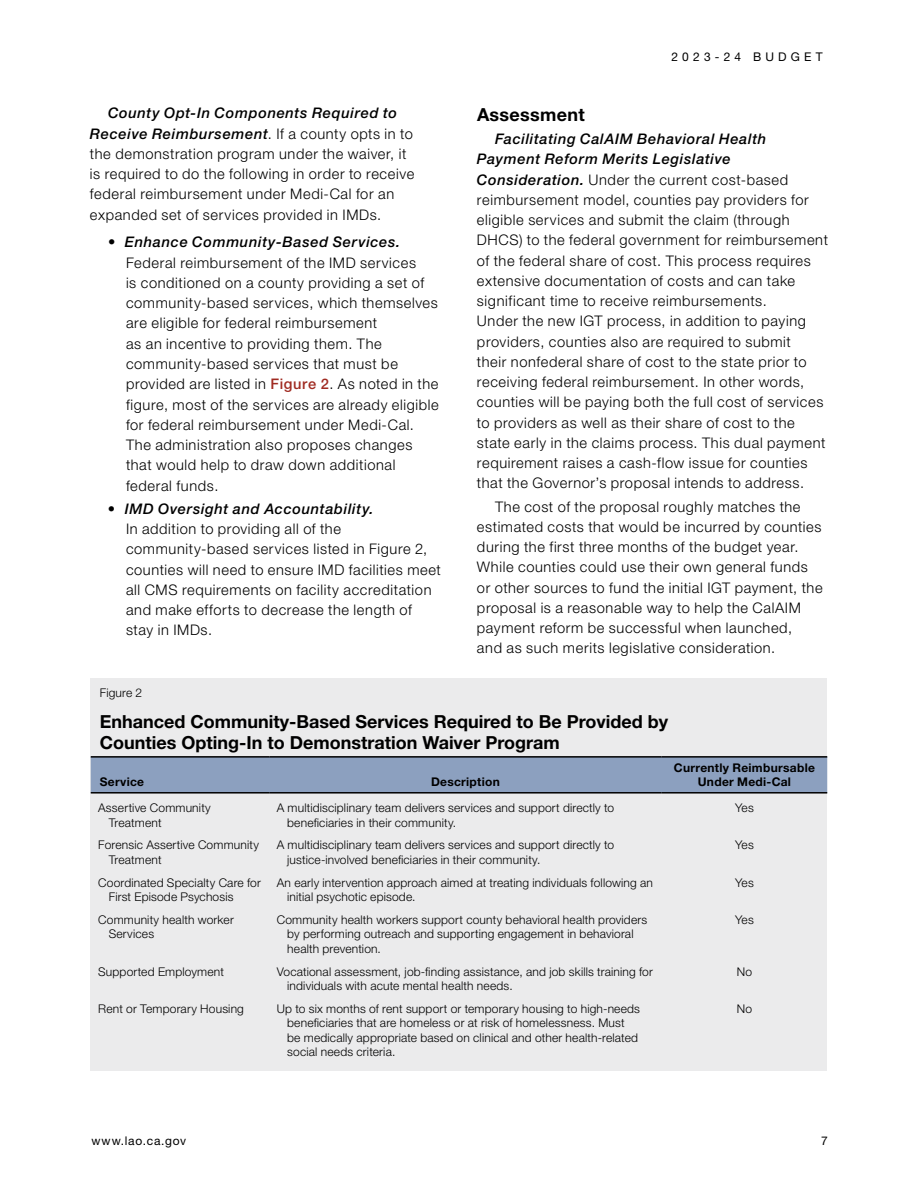
<style>
.page{position:relative;width:918px;height:1188px;background:#fff}
.page>*{position:absolute;margin:0;border:0;box-sizing:border-box;transform-origin:0 0}
.t1{font:700 18px/21.6px "Helvetica Neue LT Pro";color:#000}
.t2{font:700 18px "Helvetica Neue LT Pro";letter-spacing:.02em;color:#000}
.t3{font:300 14.7px/20.2px "Helvetica Neue LT Pro";letter-spacing:.04em;color:#000}
.t4{font:300 12px/14.4px "Helvetica Neue LT Pro";letter-spacing:.015em;color:#000}
.t5{font:700 12px/14.4px "Helvetica Neue LT Pro";letter-spacing:.025em;color:#000;text-align:center}
.t6{font:12px "Helvetica Neue LT Pro";letter-spacing:.065em;color:#000}
.t7{font:12px "Helvetica Neue LT Pro";letter-spacing:.35em;color:#000}
.t8{font:700 12px "Helvetica Neue LT";letter-spacing:.025em;color:#000}
.s1{font-weight:500;font-style:italic}
.s2{font-weight:500}
.s3{font-weight:500;color:#a02b22}
</style>
<div class="page">
<div style="left:91px;top:679px;width:736px;height:392px;background:#ebebec"></div>
<div style="left:91px;top:758px;width:736px;height:34px;background:#8ca0bf"></div>
<hr style="left:269px;top:756px;width:393px;height:2px;background:#000">
<hr style="left:662px;top:756px;width:165px;height:2px;background:#000">
<hr style="left:91px;top:756px;width:178px;height:2px;background:#000">
<hr style="left:91px;top:792px;width:178px;height:2px;background:#000">
<hr style="left:269px;top:792px;width:393px;height:2px;background:#000">
<hr style="left:662px;top:792px;width:165px;height:2px;background:#000">
<p class="t3" style="left:90px;top:103px;width:326px;text-indent:18px"><span class="s1">County Opt-In Components Required to Receive Reimbursement</span>. If a county opts in to the demonstration program under the waiver, it is required to do the following in order to receive federal reimbursement under Medi-Cal for an expanded set of services provided in IMDs.</p>
<p class="t3" style="left:126px;top:232px;width:314px;text-indent:-18px"><span class="s2">•</span> <span class="s1">Enhance Community-Based Services.<br></span>Federal reimbursement of the IMD services<br>is conditioned on a county providing a set of community-based services, which themselves are eligible for federal reimbursement<br>as an incentive to providing them. The community-based services that must be provided are listed in <span class="s3">Figure 2</span>. As noted in the figure, most of the services are already eligible for federal reimbursement under Medi-Cal.<br>The administration also proposes changes that would help to draw down additional federal funds.</p>
<p class="t3" style="left:126px;top:498px;width:316px;text-indent:-18px"><span class="s2">•</span> <span class="s1">IMD Oversight and Accountability.<br></span>In addition to providing all of the community-based services listed in Figure 2, counties will need to ensure IMD facilities meet all CMS requirements on facility accreditation and make efforts to decrease the length of stay in IMDs.</p>
<p class="t7" style="left:671px;top:49px;width:153px">2023-24 BUDGET</p>
<p class="t2" style="left:477px;top:103px;width:109px">Assessment</p>
<p class="t3" style="left:477px;top:128px;width:353px;text-indent:18px"><span class="s1">Facilitating CalAIM Behavioral Health Payment Reform Merits Legislative Consideration.</span> Under the current cost-based reimbursement model, counties pay providers for eligible services and submit the claim (through DHCS) to the federal government for reimbursement of the federal share of cost. This process requires extensive documentation of costs and can take significant time to receive reimbursements.<br>Under the new IGT process, in addition to paying providers, counties also are required to submit<br>their nonfederal share of cost to the state prior to receiving federal reimbursement. In other words, counties will be paying both the full cost of services to providers as well as their share of cost to the state early in the claims process. This dual payment requirement raises a cash-flow issue for counties that the Governor’s proposal intends to address.</p>
<p class="t3" style="left:477px;top:496px;width:347px;text-indent:18px">The cost of the proposal roughly matches the estimated costs that would be incurred by counties during the first three months of the budget year.<br>While counties could use their own general funds or other sources to fund the initial IGT payment, the proposal is a reasonable way to help the CalAIM payment reform be successful when launched,<br>and as such merits legislative consideration.</p>
<p class="t4" style="left:100px;top:686px;width:44px">Figure 2</p>
<p class="t1" style="left:100px;top:710px;width:570px">Enhanced Community-Based Services Required to Be Provided by<br>Counties Opting-In to Demonstration Waiver Program</p>
<p class="t8" style="left:100px;top:775px;width:46px">Service</p>
<p class="t5" style="left:431px;top:775px;width:70px">Description</p>
<p class="t5" style="left:674px;top:760px;width:143px">Currently Reimbursable<br>Under Medi-Cal</p>
<p class="t4" style="left:109px;top:800px;width:104px;text-indent:-10px">Assertive Community<br>Treatment</p>
<p class="t4" style="left:287px;top:800px;width:329px;text-indent:-10px">A multidisciplinary team delivers services and support directly to beneficiaries in their community.</p>
<p class="t4" style="left:735px;top:800px;width:20px">Yes</p>
<p class="t4" style="left:109px;top:838px;width:152px;text-indent:-10px">Forensic Assertive Community<br>Treatment</p>
<p class="t4" style="left:287px;top:838px;width:329px;text-indent:-10px">A multidisciplinary team delivers services and support directly to justice-involved beneficiaries in their community.</p>
<p class="t4" style="left:735px;top:838px;width:20px">Yes</p>
<p class="t4" style="left:109px;top:875px;width:154px;text-indent:-10px">Coordinated Specialty Care for<br>First Episode Psychosis</p>
<p class="t4" style="left:287px;top:875px;width:367px;text-indent:-10px">An early intervention approach aimed at treating individuals following an initial psychotic episode.</p>
<p class="t4" style="left:735px;top:875px;width:20px">Yes</p>
<p class="t4" style="left:109px;top:912px;width:127px;text-indent:-10px">Community health worker<br>Services</p>
<p class="t4" style="left:287px;top:912px;width:362px;text-indent:-10px">Community health workers support county behavioral health providers by performing outreach and supporting engagement in behavioral health prevention.</p>
<p class="t4" style="left:735px;top:912px;width:20px">Yes</p>
<p class="t4" style="left:98px;top:964px;width:127px">Supported Employment</p>
<p class="t4" style="left:287px;top:964px;width:367px;text-indent:-10px">Vocational assessment, job-finding assistance, and job skills training for individuals with acute mental health needs.</p>
<p class="t4" style="left:737px;top:964px;width:17px">No</p>
<p class="t4" style="left:98px;top:1001px;width:147px">Rent or Temporary Housing</p>
<p class="t4" style="left:287px;top:1001px;width:354px;text-indent:-10px">Up to six months of rent support or temporary housing to high-needs beneficiaries that are homeless or at risk of homelessness. Must be medically appropriate based on clinical and other health-related social needs criteria.</p>
<p class="t4" style="left:737px;top:1001px;width:17px">No</p>
<p class="t6" style="left:92px;top:1133px;width:96px">www.lao.ca.gov</p>
<p class="t7" style="left:821px;top:1134px;width:8px">7</p>
</div>
